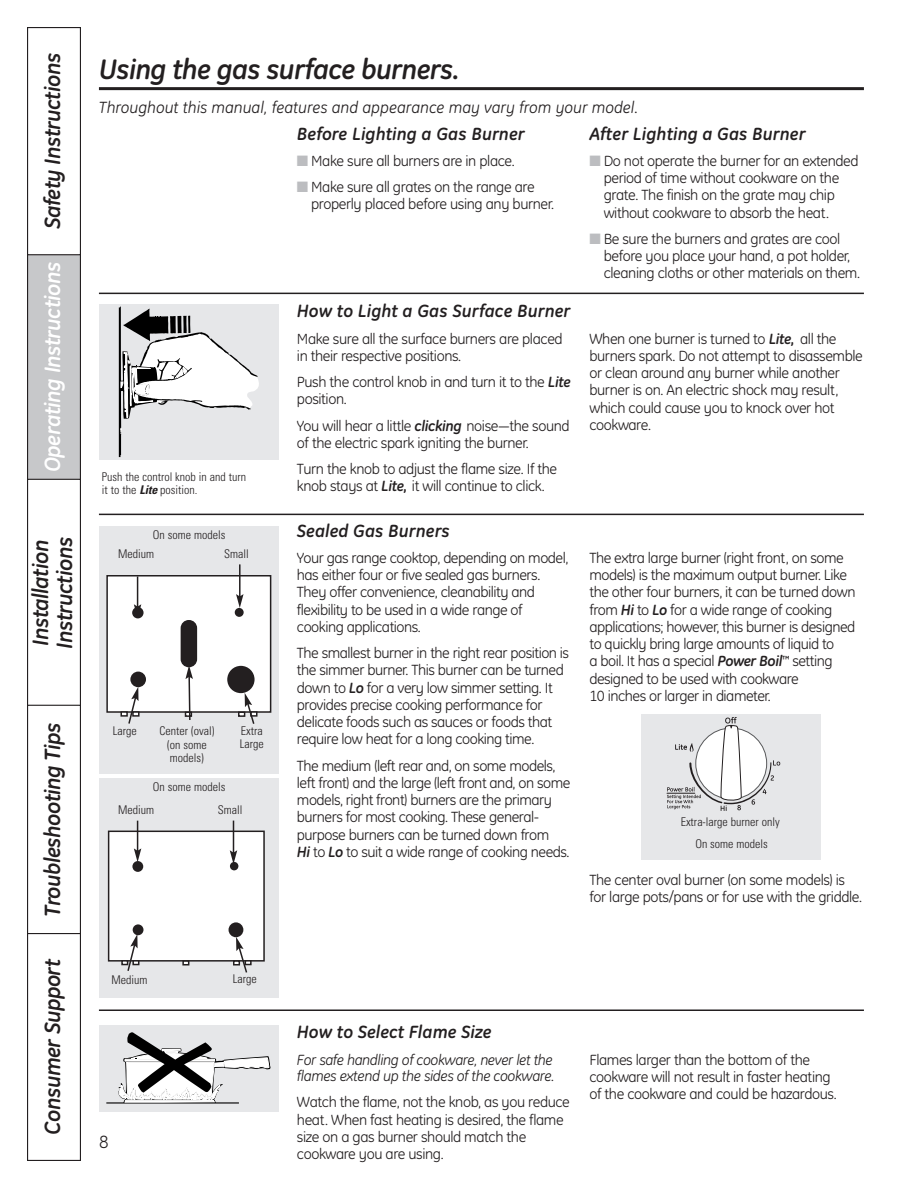
<style>
.page{position:relative;width:918px;height:1188px;background:#fff}
.page>*{position:absolute;margin:0;border:0;box-sizing:border-box;transform-origin:0 0}
.t1{font:italic 700 28.5px "GE Inspira";letter-spacing:-.025em;color:#231f20}
.t2{font:italic 700 22.5px/24px "GE Inspira";letter-spacing:-.025em;color:#231f20}
.t3{font:italic 700 22.5px "GE Inspira";letter-spacing:-.025em;color:#fff}
.t4{font:italic 700 18px "GE Inspira";color:#231f20}
.t5{font:18px "GE Inspira";color:#231f20}
.t6{font:italic 16.5px "GE Inspira";color:#231f20}
.t7{font:15px/17.2px "GE Inspira";letter-spacing:-.025em;color:#231f20}
.t8{font:italic 15px/16.5px "GE Inspira";letter-spacing:-.025em;color:#231f20}
.t9{font:300 condensed 12px/13.5px "Univers LT Std";color:#231f20}
.s1{font-weight:700;font-style:italic}
.s2{color:#bcbdc0}
</style>
<div class="page">
<div style="left:28px;top:254px;width:52px;height:227px;background:#c7c8ca"></div>
<div style="left:27px;top:253px;width:54px;height:228px;border:1px solid #231f20"></div>
<div style="left:27px;top:27px;width:54px;height:228px;border:1px solid #231f20"></div>
<div style="left:27px;top:479px;width:54px;height:228px;border:1px solid #231f20"></div>
<div style="left:27px;top:705px;width:54px;height:229px;border:1px solid #231f20"></div>
<div style="left:27px;top:933px;width:54px;height:228px;border:1px solid #231f20"></div>
<div style="left:99px;top:304px;width:180px;height:156px;background:#e6e7e9"></div>
<svg style="left:119px;top:307px;width:140px;height:150px"></svg>
<div style="left:99px;top:1025px;width:180px;height:86px;background:#e6e7e9"></div>
<svg style="left:106px;top:1032px;width:165px;height:72px"></svg>
<hr style="left:99px;top:1010px;width:765px;height:1px;background:#231f20">
<hr style="left:99px;top:293px;width:765px;height:1px;background:#231f20">
<hr style="left:99px;top:514px;width:765px;height:1px;background:#231f20">
<hr style="left:99px;top:87px;width:765px;height:3px;background:#231f20">
<div style="left:99px;top:526px;width:180px;height:248px;background:#e6e7e9"></div>
<div style="left:107px;top:576px;width:164px;height:136px;background:#fff"></div>
<div style="left:106px;top:575px;width:165px;height:138px;border:2px solid #231f20"></div>
<div style="left:235px;top:608px;width:9px;height:9px;background:#231f20;border-radius:50%"></div>
<div style="left:227px;top:666px;width:28px;height:27px;background:#231f20;border-radius:50%"></div>
<div style="left:130px;top:672px;width:16px;height:15px;background:#231f20;border-radius:50%"></div>
<svg style="left:132px;top:607px;width:12px;height:11px"></svg>
<div style="left:238px;top:711px;width:7px;height:6px;border:2px solid #231f20"></div>
<div style="left:250px;top:711px;width:8px;height:6px;border:2px solid #231f20"></div>
<div style="left:132px;top:711px;width:8px;height:6px;border:2px solid #231f20"></div>
<div style="left:120px;top:711px;width:8px;height:6px;border:2px solid #231f20"></div>
<div style="left:181px;top:620px;width:16px;height:47px;background:#231f20;border-radius:8px"></div>
<div style="left:641px;top:714px;width:179px;height:146px;background:#e6e7e9"></div>
<svg style="left:667px;top:717px;width:113px;height:94px"></svg>
<hr style="left:137px;top:576px;width:1px;height:31px;background:#231f20">
<svg style="left:134px;top:604px;width:7px;height:14px"></svg>
<hr style="left:239px;top:564px;width:2px;height:33px;background:#231f20">
<svg style="left:236px;top:594px;width:8px;height:14px"></svg>
<svg style="left:239px;top:693px;width:18px;height:31px"></svg>
<svg style="left:121px;top:687px;width:18px;height:37px"></svg>
<svg style="left:185px;top:513px;width:8px;height:207px"></svg>
<div style="left:99px;top:778px;width:180px;height:220px;background:#e6e7e9"></div>
<div style="left:109px;top:831px;width:155px;height:130px;background:#fff"></div>
<div style="left:108px;top:831px;width:157px;height:131px;border:2px solid #231f20"></div>
<div style="left:230px;top:862px;width:8px;height:8px;background:#231f20;border-radius:50%"></div>
<div style="left:229px;top:922px;width:14px;height:15px;background:#231f20;border-radius:50%"></div>
<div style="left:132px;top:861px;width:11px;height:11px;background:#231f20;border-radius:50%"></div>
<div style="left:133px;top:924px;width:11px;height:11px;background:#231f20;border-radius:50%"></div>
<div style="left:233px;top:960px;width:7px;height:6px;border:2px solid #231f20"></div>
<div style="left:182px;top:960px;width:7px;height:6px;border:2px solid #231f20"></div>
<hr style="left:137px;top:821px;width:1px;height:30px;background:#231f20">
<svg style="left:134px;top:848px;width:7px;height:14px"></svg>
<hr style="left:233px;top:821px;width:1px;height:32px;background:#231f20">
<svg style="left:230px;top:850px;width:7px;height:14px"></svg>
<svg style="left:234px;top:937px;width:18px;height:36px"></svg>
<svg style="left:121px;top:934px;width:18px;height:37px"></svg>
<h2 class="t2" style="left:42px;top:229px;width:178px;rotate:-90deg">Safety Instructions</h2>
<h2 class="t3" style="left:43px;top:472px;width:212px;rotate:-90deg">Operating Instructions</h2>
<h2 class="t2" style="left:30px;top:649px;width:113px;rotate:-90deg">Installation<br>Instructions</h2>
<h2 class="t2" style="left:42px;top:917px;width:196px;rotate:-90deg">Troubleshooting Tips</h2>
<h2 class="t2" style="left:42px;top:1135px;width:178px;rotate:-90deg">Consumer Support</h2>
<h1 class="t1" style="left:99px;top:57px;width:362px">Using the gas surface burners.</h1>
<p class="t6" style="left:99px;top:101px;width:541px">Throughout this manual, features and appearance may vary from your model.</p>
<p class="t9" style="left:102px;top:471px;width:146px">Push the control knob in and turn it to the <span class="s1">Lite</span> position.</p>
<p class="t9" style="left:153px;top:529px;width:74px">On some models</p>
<p class="t9" style="left:118px;top:548px;width:37px">Medium</p>
<p class="t9" style="left:224px;top:548px;width:26px">Small</p>
<p class="t9" style="left:113px;top:725px;width:25px">Large</p>
<p class="t9" style="left:240px;top:725px;width:25px">Extra<br>Large</p>
<p class="t9" style="left:160px;top:725px;width:56px;text-align:center">Center (oval) (on some models)</p>
<p class="t9" style="left:153px;top:781px;width:74px">On some models</p>
<p class="t9" style="left:118px;top:805px;width:37px">Medium</p>
<p class="t9" style="left:218px;top:805px;width:26px">Small</p>
<p class="t9" style="left:111px;top:974px;width:37px">Medium</p>
<p class="t9" style="left:233px;top:973px;width:25px">Large</p>
<p class="t5" style="left:99px;top:1135px;width:11px">8</p>
<p class="t4" style="left:297px;top:126px;width:229px">Before Lighting a Gas Burner</p>
<p class="t7" style="left:297px;top:153px;width:219px"><span class="s2">■</span> Make sure all burners are in place.</p>
<p class="t7" style="left:311px;top:179px;width:244px;text-indent:-14px"><span class="s2">■</span> Make sure all grates on the range are properly placed before using any burner.</p>
<p class="t4" style="left:297px;top:304px;width:275px">How to Light a Gas Surface Burner</p>
<p class="t7" style="left:297px;top:331px;width:267px">Make sure all the surface burners are placed in their respective positions.</p>
<p class="t7" style="left:297px;top:374px;width:275px">Push the control knob in and turn it to the <span class="s1">Lite </span>position.</p>
<p class="t7" style="left:297px;top:418px;width:274px">You will hear a little <span class="s1">clicking</span> noise—the sound of the electric spark igniting the burner.</p>
<p class="t7" style="left:297px;top:461px;width:262px">Turn the knob to adjust the flame size. If the knob stays at <span class="s1">Lite,</span> it will continue to click.</p>
<p class="t4" style="left:297px;top:523px;width:155px">Sealed Gas Burners</p>
<p class="t7" style="left:297px;top:550px;width:273px">Your gas range cooktop, depending on model, has either four or five sealed gas burners.<br>They offer convenience, cleanability and flexibility to be used in a wide range of cooking applications.</p>
<p class="t7" style="left:297px;top:645px;width:274px">The smallest burner in the right rear position is the simmer burner. This burner can be turned down to <span class="s1">Lo</span> for a very low simmer setting. It provides precise cooking performance for delicate foods such as sauces or foods that require low heat for a long cooking time.</p>
<p class="t7" style="left:297px;top:758px;width:275px">The medium (left rear and, on some models, left front) and the large (left front and, on some models, right front) burners are the primary burners for most cooking. These general&shy;purpose burners can be turned down from<br><span class="s1">Hi</span> to <span class="s1">Lo</span> to suit a wide range of cooking needs.</p>
<p class="t4" style="left:589px;top:126px;width:218px">After Lighting a Gas Burner</p>
<p class="t7" style="left:604px;top:153px;width:256px;text-indent:-14px"><span class="s2">■</span> Do not operate the burner for an extended period of time without cookware on the grate. The finish on the grate may chip without cookware to absorb the heat.</p>
<p class="t7" style="left:604px;top:231px;width:258px;text-indent:-14px"><span class="s2">■</span> Be sure the burners and grates are cool before you place your hand, a pot holder, cleaning cloths or other materials on them.</p>
<p class="t7" style="left:589px;top:331px;width:275px">When one burner is turned to <span class="s1">Lite,</span> all the burners spark. Do not attempt to disassemble or clean around any burner while another burner is on. An electric shock may result, which could cause you to knock over hot cookware.</p>
<p class="t7" style="left:589px;top:550px;width:268px">The extra large burner (right front, on some models) is the maximum output burner. Like the other four burners, it can be turned down from <span class="s1">Hi</span> to <span class="s1">Lo</span> for a wide range of cooking applications; however, this burner is designed to quickly bring large amounts of liquid to<br>a boil. It has a special <span class="s1">Power Boil</span><sup>™</sup> setting designed to be used with cookware<br>10 inches or larger in diameter.</p>
<p class="t9" style="left:681px;top:816px;width:101px">Extra-large burner only</p>
<p class="t9" style="left:695px;top:838px;width:74px">On some models</p>
<p class="t7" style="left:589px;top:872px;width:274px">The center oval burner (on some models) is for large pots/pans or for use with the griddle.</p>
<p class="t4" style="left:297px;top:1025px;width:196px">How to Select Flame Size</p>
<p class="t8" style="left:297px;top:1052px;width:259px">For safe handling of cookware, never let the flames extend up the sides of the cookware.</p>
<p class="t7" style="left:297px;top:1095px;width:275px">Watch the flame, not the knob, as you reduce heat. When fast heating is desired, the flame size on a gas burner should match the cookware you are using.</p>
<p class="t7" style="left:589px;top:1052px;width:249px">Flames larger than the bottom of the cookware will not result in faster heating of the cookware and could be hazardous.</p>
</div>
